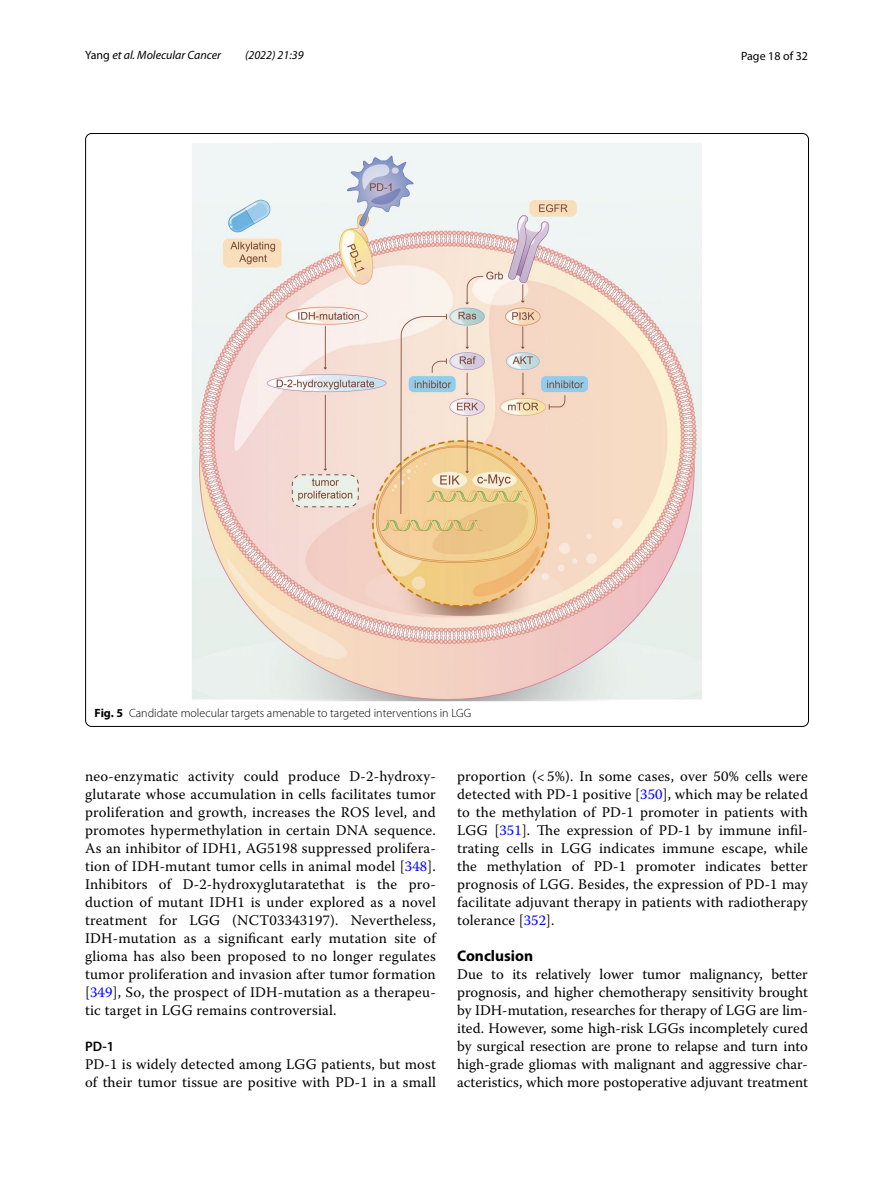
<style>
.page{position:relative;width:893px;height:1187px;background:#fff}
.page>*{position:absolute;margin:0;border:0;box-sizing:border-box;transform-origin:0 0}
.t1{font:700 15.45px "Myriad Pro";color:#000}
.t2{font:14.7px/18px "Warnock Pro";letter-spacing:.01em;color:#000;text-align:justify}
.t3{font:600 13.8px "Myriad Pro";color:#000}
.t4{font:300 12px "Myriad Pro";color:#000}
.t5{font:italic 12px "Myriad Pro";color:#000}
.t6{font:12px "Myriad Pro";color:#000}
.s1{font-style:normal}
.s2{font-weight:700}
.s3{color:#00f}
</style>
<div class="page">
<img style="left:192px;top:143px;width:510px;height:558px">
<p class="t5" style="left:85px;top:48px;width:137px"><span class="s1">Yang</span> et al. Molecular Cancer</p>
<p class="t5" style="left:245px;top:48px;width:60px">(2022) 21:39</p>
<p class="t6" style="left:741px;top:48px;width:68px">Page 18 of 32</p>
<p class="t4" style="left:95px;top:706px;width:378px"><span class="s2">Fig. 5</span> Candidate molecular targets amenable to targeted interventions in LGG</p>
<p class="t2" style="left:85px;top:766px;width:352px">neo-enzymatic activity could produce D-2-hydroxy&shy;glutarate whose accumulation in cells facilitates tumor proliferation and growth, increases the ROS level, and promotes hypermethylation in certain DNA sequence.<br>As an inhibitor of IDH1, AG5198 suppressed prolifera&shy;tion of IDH-mutant tumor cells in animal model [<span class="s3">348</span>].<br>Inhibitors of D-2-hydroxyglutaratethat is the pro&shy;duction of mutant IDH1 is under explored as a novel treatment for LGG (NCT03343197). Nevertheless, IDH-mutation as a significant early mutation site of glioma has also been proposed to no longer regulates tumor proliferation and invasion after tumor formation [<span class="s3">349</span>], So, the prospect of IDH-mutation as a therapeu&shy;tic target in LGG remains controversial.</p>
<p class="t3" style="left:85px;top:1037px;width:31px">PD‑1</p>
<p class="t2" style="left:85px;top:1054px;width:352px">PD-1 is widely detected among LGG patients, but most of their tumor tissue are positive with PD-1 in a small</p>
<p class="t2" style="left:457px;top:766px;width:352px">proportion (&lt; 5%). In some cases, over 50% cells were detected with PD-1 positive [<span class="s3">350</span>], which may be related to the methylation of PD-1 promoter in patients with LGG [<span class="s3">351</span>]. The expression of PD-1 by immune infil&shy;trating cells in LGG indicates immune escape, while the methylation of PD-1 promoter indicates better prognosis of LGG. Besides, the expression of PD-1 may facilitate adjuvant therapy in patients with radiotherapy tolerance [<span class="s3">352</span>].</p>
<p class="t1" style="left:457px;top:945px;width:77px">Conclusion</p>
<p class="t2" style="left:457px;top:964px;width:352px">Due to its relatively lower tumor malignancy, better prognosis, and higher chemotherapy sensitivity brought by IDH-mutation, researches for therapy of LGG are lim&shy;ited. However, some high-risk LGGs incompletely cured by surgical resection are prone to relapse and turn into high-grade gliomas with malignant and aggressive char&shy;acteristics, which more postoperative adjuvant treatment</p>
</div>
